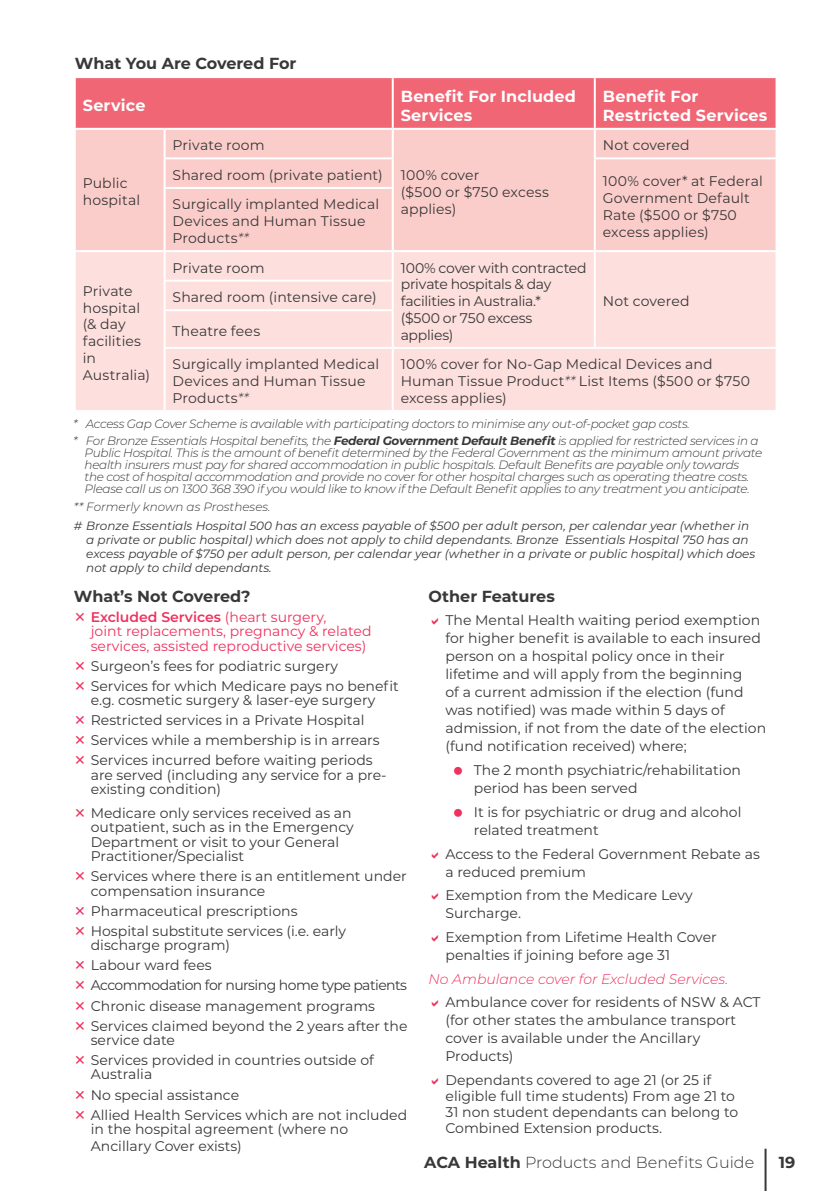
<style>
.page{position:relative;width:840px;height:1191px;background:#fff}
.page>*{position:absolute;margin:0;border:0;box-sizing:border-box;transform-origin:0 0}
.t1{font:700 16px/19.2px "Montserrat";letter-spacing:.01em;color:#fff}
.t2{font:700 16px "Montserrat";color:#383838}
.t3{font:300 16px "Montserrat";color:#383838}
.t4{font:14px/16.8px "Montserrat";color:#383838}
.t5{font:14px/14.4px "Montserrat";color:#ee325e}
.t6{font:14px/16.8px "Montserrat";letter-spacing:-.02em;color:#383838}
.t7{font:italic 300 14px "Montserrat";color:#ee325e}
.t8{font:italic 300 12px/12px "Montserrat";letter-spacing:-.025em;color:#383838}
.t9{font:italic 12px/14px "Montserrat";color:#383838}
.t10{font:italic 300 12px "Montserrat";color:#383838}
.s1{font-weight:300;font-style:italic}
.s2{font-weight:700}
.s3{font-weight:600}
</style>
<div class="page">
<hr style="left:764px;top:1148px;width:2px;height:43px;background:#383838">
<div style="left:76px;top:78px;width:699px;height:50px;background:#f16675"></div>
<div style="left:76px;top:130px;width:699px;height:120px;background:#fbcdca"></div>
<div style="left:76px;top:252px;width:699px;height:158px;background:#fddfdd"></div>
<hr style="left:391px;top:78px;width:2px;height:50px;background:#fff">
<hr style="left:593px;top:78px;width:2px;height:50px;background:#fff">
<hr style="left:391px;top:130px;width:2px;height:27px;background:#fff">
<hr style="left:593px;top:130px;width:2px;height:27px;background:#fff">
<hr style="left:163px;top:157px;width:230px;height:2px;background:#fff">
<hr style="left:391px;top:159px;width:2px;height:28px;background:#fff">
<hr style="left:593px;top:157px;width:184px;height:2px;background:#fff">
<hr style="left:593px;top:159px;width:2px;height:29px;background:#fff">
<hr style="left:593px;top:188px;width:2px;height:62px;background:#fff">
<hr style="left:163px;top:187px;width:230px;height:2px;background:#fff">
<hr style="left:391px;top:189px;width:2px;height:61px;background:#fff">
<hr style="left:391px;top:252px;width:2px;height:28px;background:#fff">
<hr style="left:593px;top:252px;width:2px;height:29px;background:#fff">
<hr style="left:593px;top:281px;width:2px;height:29px;background:#fff">
<hr style="left:593px;top:310px;width:2px;height:37px;background:#fff">
<hr style="left:163px;top:280px;width:230px;height:2px;background:#fff">
<hr style="left:391px;top:282px;width:2px;height:27px;background:#fff">
<hr style="left:163px;top:309px;width:230px;height:2px;background:#fff">
<hr style="left:391px;top:311px;width:2px;height:36px;background:#fff">
<hr style="left:163px;top:347px;width:229px;height:2px;background:#fff">
<hr style="left:392px;top:347px;width:202px;height:2px;background:#fff">
<hr style="left:391px;top:349px;width:2px;height:61px;background:#fff">
<hr style="left:594px;top:347px;width:183px;height:2px;background:#fff">
<hr style="left:163px;top:130px;width:2px;height:27px;background:#fff">
<hr style="left:163px;top:159px;width:2px;height:28px;background:#fff">
<hr style="left:163px;top:189px;width:2px;height:61px;background:#fff">
<hr style="left:163px;top:252px;width:2px;height:28px;background:#fff">
<hr style="left:163px;top:282px;width:2px;height:27px;background:#fff">
<hr style="left:163px;top:311px;width:2px;height:36px;background:#fff">
<hr style="left:163px;top:349px;width:2px;height:61px;background:#fff">
<p class="t2" style="left:75px;top:52px;width:223px">What You Are Covered For</p>
<p class="t1" style="left:83px;top:95px;width:64px">Service</p>
<p class="t1" style="left:400px;top:85px;width:176px">Benefit For Included<br>Services</p>
<p class="t1" style="left:602px;top:85px;width:166px">Benefit For<br>Restricted Services</p>
<p class="t4" style="left:83px;top:174px;width:59px">Public hospital</p>
<p class="t4" style="left:83px;top:282px;width:69px">Private hospital (&amp; day facilities in<br>Australia)</p>
<p class="t4" style="left:172px;top:136px;width:93px">Private room</p>
<p class="t4" style="left:602px;top:136px;width:88px">Not covered</p>
<p class="t4" style="left:172px;top:166px;width:211px">Shared room (private patient)</p>
<p class="t4" style="left:602px;top:172px;width:161px">100% cover* at Federal<br>Government Default<br>Rate ($500 or $750 excess applies)</p>
<p class="t4" style="left:400px;top:166px;width:150px">100% cover<br>($500 or $750 excess applies)</p>
<p class="t4" style="left:172px;top:196px;width:208px">Surgically implanted Medical<br>Devices and Human Tissue<br>Products<span class="s1">**</span></p>
<p class="t4" style="left:172px;top:259px;width:93px">Private room</p>
<p class="t6" style="left:400px;top:259px;width:187px">100% cover with contracted private hospitals &amp; day facilities in Australia.*<br>($500 or 750 excess applies)</p>
<p class="t4" style="left:172px;top:288px;width:205px">Shared room (intensive care)</p>
<p class="t4" style="left:602px;top:292px;width:88px">Not covered</p>
<p class="t4" style="left:172px;top:322px;width:89px">Theatre fees</p>
<p class="t4" style="left:172px;top:355px;width:208px">Surgically implanted Medical<br>Devices and Human Tissue<br>Products<span class="s1">**</span></p>
<p class="t4" style="left:400px;top:355px;width:350px">100% cover for No-Gap Medical Devices and<br>Human Tissue Product<span class="s1">**</span> List Items ($500 or $750 excess applies)</p>
<p class="t8" style="left:73px;top:414px;width:686px;line-height:17.6px">* Access Gap Cover Scheme is available with participating doctors to minimise any out-of-pocket gap costs.<br>* For Bronze Essentials Hospital benefits, the <span class="s2">Federal Government Default Benefit</span> is applied for restricted services in a</p>
<p class="t8" style="left:85px;top:447px;width:679px">Public Hospital. This is the amount of benefit determined by the Federal Government as the minimum amount private health insurers must pay for shared accommodation in public hospitals. Default Benefits are payable only towards<br>the cost of hospital accommodation and provide no cover for other hospital charges such as operating theatre costs.<br>Please call us on 1300 368 390 if you would like to know if the Default Benefit applies to any treatment you anticipate.</p>
<p class="t10" style="left:74px;top:498px;width:198px">** Formerly known as Prostheses.</p>
<p class="t9" style="left:86px;top:518px;width:670px;text-indent:-12px"># Bronze Essentials Hospital 500 has an excess payable of $500 per adult person, per calendar year (whether in a private or public hospital) which does not apply to child dependants. Bronze Essentials Hospital 750 has an excess payable of $750 per adult person, per calendar year (whether in a private or public hospital) which does not apply to child dependants.</p>
<p class="t2" style="left:74px;top:584px;width:178px">What’s Not Covered?</p>
<p class="t5" style="left:91px;top:609px;width:282px"><span class="s3">Excluded Services</span> (heart surgery,<br>joint replacements, pregnancy &amp; related services, assisted reproductive services)</p>
<p class="t4" style="left:91px;top:655px;width:309px;line-height:20px">Surgeon’s fees for podiatric surgery<br>Services for which Medicare pays no benefit</p>
<p class="t4" style="left:91px;top:689px;width:290px;line-height:20px">e.g. cosmetic surgery &amp; laser-eye surgery Restricted services in a Private Hospital Services while a membership is in arrears Services incurred before waiting periods</p>
<p class="t4" style="left:91px;top:767px;width:297px;line-height:14.4px">are served (including any service for a pre&shy;existing condition)</p>
<p class="t4" style="left:91px;top:805px;width:264px;line-height:14.4px">Medicare only services received as an outpatient, such as in the Emergency Department or visit to your General Practitioner/Specialist</p>
<p class="t4" style="left:91px;top:868px;width:317px;line-height:14.4px">Services where there is an entitlement under compensation insurance</p>
<p class="t4" style="left:91px;top:900px;width:257px;line-height:20px">Pharmaceutical prescriptions<br>Hospital substitute services (i.e. early</p>
<p class="t4" style="left:91px;top:934px;width:318px;line-height:20px">discharge program)<br>Labour ward fees<br>Accommodation for nursing home type patients Chronic disease management programs Services claimed beyond the 2 years after the</p>
<p class="t4" style="left:91px;top:1029px;width:284px;line-height:20px">service date<br>Services provided in countries outside of</p>
<p class="t4" style="left:91px;top:1064px;width:318px;line-height:20px">Australia<br>No special assistance<br>Allied Health Services which are not included</p>
<p class="t4" style="left:91px;top:1120px;width:259px">in the hospital agreement (where no<br>Ancillary Cover exists)</p>
<p class="t2" style="left:428px;top:584px;width:128px">Other Features</p>
<p class="t4" style="left:445px;top:611px;width:322px;line-height:18px">The Mental Health waiting period exemption for higher benefit is available to each insured person on a hospital policy once in their lifetime and will apply from the beginning<br>of a current admission if the election (fund was notified) was made within 5 days of admission, if not from the date of the election (fund notification received) where;</p>
<p class="t4" style="left:473px;top:760px;width:268px;line-height:18px">The 2 month psychiatric/rehabilitation period has been served</p>
<p class="t4" style="left:473px;top:802px;width:269px;line-height:18px">It is for psychiatric or drug and alcohol related treatment</p>
<p class="t4" style="left:445px;top:844px;width:315px;line-height:18px">Access to the Federal Government Rebate as a reduced premium</p>
<p class="t4" style="left:445px;top:885px;width:248px;line-height:18px">Exemption from the Medicare Levy<br>Surcharge.</p>
<p class="t4" style="left:445px;top:927px;width:272px;line-height:18px">Exemption from Lifetime Health Cover penalties if joining before age 31</p>
<p class="t7" style="left:428px;top:969px;width:301px">No Ambulance cover for Excluded Services.</p>
<p class="t4" style="left:445px;top:992px;width:316px;line-height:18px">Ambulance cover for residents of NSW &amp; ACT (for other states the ambulance transport cover is available under the Ancillary Products)</p>
<p class="t4" style="left:445px;top:1071px;width:294px;line-height:16px">Dependants covered to age 21 (or 25 if eligible full time students) From age 21 to 31 non student dependants can belong to Combined Extension products.</p>
<p class="t3" style="left:424px;top:1151px;width:331px"><span class="s2">ACA Health</span> Products and Benefits Guide</p>
<p class="t2" style="left:778px;top:1150px;width:18px">19</p>
</div>
